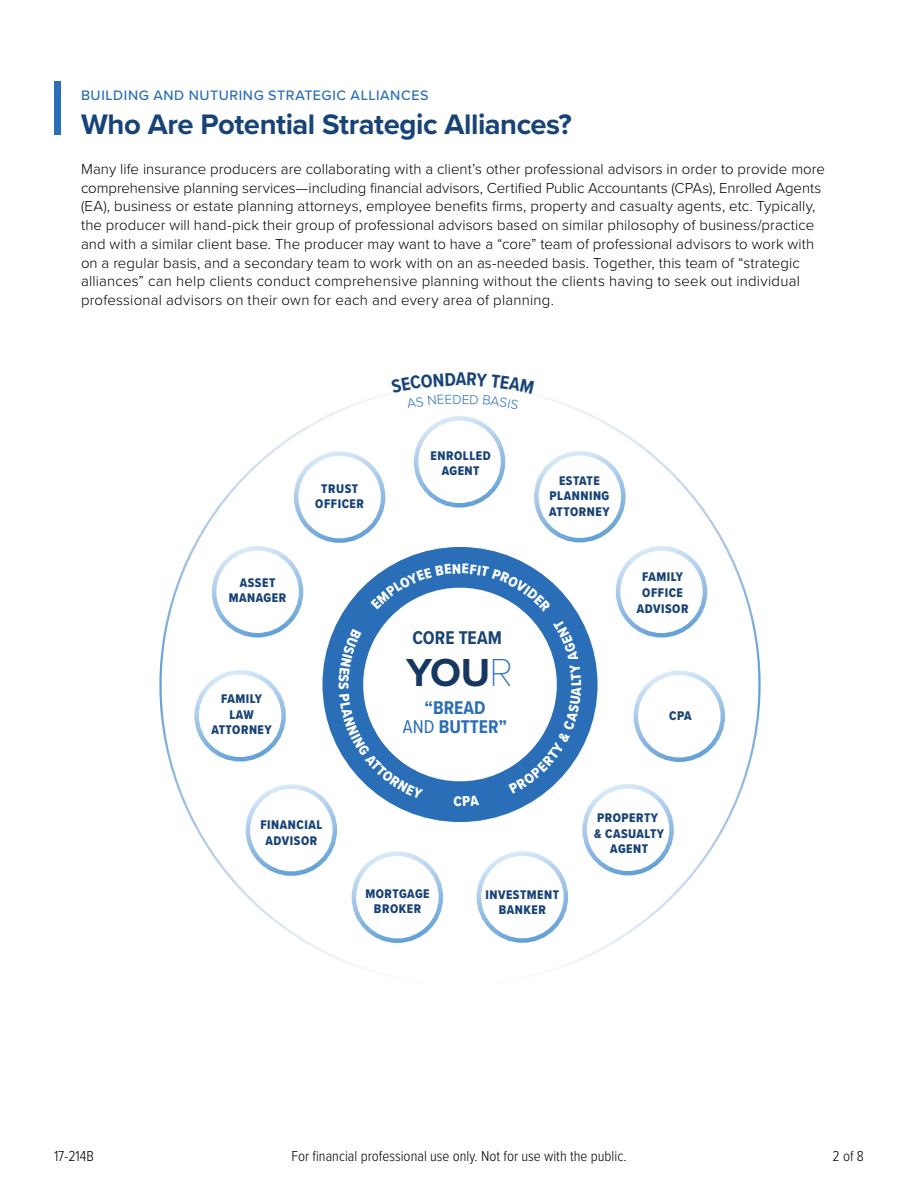
<style>
.page{position:relative;width:918px;height:1188px;background:#fff}
.page>*{position:absolute;margin:0;border:0;box-sizing:border-box;transform-origin:0 0}
.t1{font:700 40.5px "Proxima Nova";color:#163860}
.t2{font:700 29.25px "Proxima Nova";letter-spacing:-.015em;color:#184377}
.t3{font:700 19.2px/19.2px "Proxima Nova Cond";color:#296eb7;text-align:center}
.t4{font:700 19.2px "Proxima Nova Cond";color:#184377}
.t5{font:700 19.05px "Proxima Nova Cond";color:#184377}
.t6{font:300 15px/18.8px "Proxima Nova";letter-spacing:.005em;color:#000}
.t7{font:300 15px "Proxima Nova Cond";color:#000}
.t8{font:500 14.25px "Proxima Nova";letter-spacing:.04em;color:#296eb7}
.t9{font:13.05px/15.6px "Proxima Nova Cond Extrabld";letter-spacing:.04em;color:#184377;text-align:center}
.s1{font-family:"Proxima Nova T";font-weight:100;color:#296eb7}
.s2{font-weight:400}
</style>
<div class="page">
<div style="left:54px;top:81px;width:7px;height:54px;background:#296eb7"></div>
<svg style="left:159px;top:394px;width:602px;height:578px"></svg>
<svg style="left:371px;top:564px;width:180px;height:48px"></svg>
<svg style="left:339px;top:628px;width:84px;height:171px"></svg>
<svg style="left:454px;top:795px;width:25px;height:11px"></svg>
<svg style="left:509px;top:619px;width:72px;height:175px"></svg>
<svg style="left:391px;top:394px;width:143px;height:15px"></svg>
<p class="t8" style="left:81px;top:84px;width:349px">BUILDING AND NUTURING STRATEGIC ALLIANCES</p>
<h2 class="t2" style="left:81px;top:103px;width:492px">Who Are Potential Strategic Alliances?</h2>
<p class="t6" style="left:81px;top:159px;width:746px">Many life insurance producers are collaborating with a client’s other professional advisors in order to provide more comprehensive planning services—including financial advisors, Certified Public Accountants (CPAs), Enrolled Agents (EA), business or estate planning attorneys, employee benefits firms, property and casualty agents, etc. Typically, the producer will hand-pick their group of professional advisors based on similar philosophy of business/practice and with a similar client base. The producer may want to have a “core” team of professional advisors to work with on a regular basis, and a secondary team to work with on an as-needed basis. Together, this team of “strategic alliances” can help clients conduct comprehensive planning without the clients having to seek out individual professional advisors on their own for each and every area of planning.</p>
<p class="t9" style="left:229px;top:574px;width:59px">ASSET<br>MANAGER</p>
<p class="t9" style="left:315px;top:480px;width:50px">TRUST<br>OFFICER</p>
<p class="t9" style="left:211px;top:691px;width:62px">FAMILY<br>LAW<br>ATTORNEY</p>
<p class="t9" style="left:260px;top:817px;width:63px">FINANCIAL<br>ADVISOR</p>
<p class="t5" style="left:456px;top:365px;width:12px">A</p>
<p class="t9" style="left:431px;top:448px;width:62px">ENROLLED<br>AGENT</p>
<p class="t4" style="left:412px;top:624px;width:91px">CORE TEAM</p>
<h1 class="t1" style="left:406px;top:643px;width:108px">YOU<span class="s1">R</span></h1>
<p class="t3" style="left:403px;top:697px;width:106px">“BREAD<br><span class="s2">AND</span> BUTTER”</p>
<p class="t9" style="left:549px;top:473px;width:62px">ESTATE<br>PLANNING<br>ATTORNEY</p>
<p class="t9" style="left:637px;top:569px;width:53px">FAMILY<br>OFFICE<br>ADVISOR</p>
<p class="t9" style="left:669px;top:708px;width:24px">CPA</p>
<p class="t9" style="left:594px;top:810px;width:71px">PROPERTY &amp; CASUALTY<br>AGENT</p>
<p class="t9" style="left:365px;top:885px;width:66px">MORTGAGE<br>BROKER</p>
<p class="t9" style="left:485px;top:886px;width:75px">INVESTMENT<br>BANKER</p>
<p class="t7" style="left:54px;top:1145px;width:41px">17-214B</p>
<p class="t7" style="left:291px;top:1145px;width:337px">For financial professional use only. Not for use with the public.</p>
<p class="t7" style="left:833px;top:1145px;width:33px">2 of 8</p>
</div>
